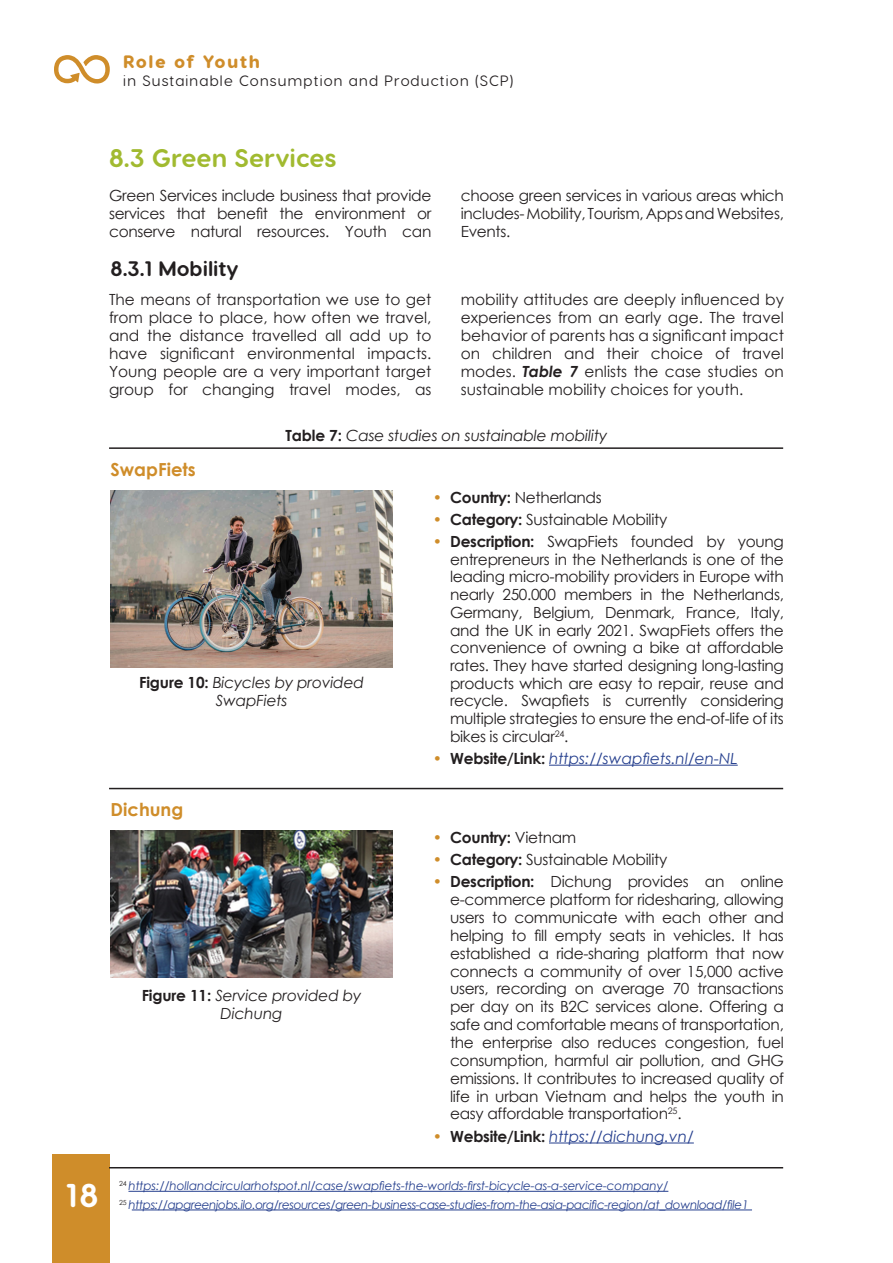
<style>
.page{position:relative;width:893px;height:1263px;background:#fff}
.page>*{position:absolute;margin:0;border:0;box-sizing:border-box;transform-origin:0 0}
.t1{font:700 33px "Visby Round CF";color:#fff}
.Paragraph_Style_1{font:700 25.5px "Visby Round CF";color:#a1ba30}
.Paragraph_Style_1-2{font:700 21px "Visby Round CF";color:#231f20}
.Paragraph_Style_1-3{font:700 18px "Century Gothic";color:#cf8d2a}
.t2{font:800 18px "Visby Round CF";letter-spacing:.08em;color:#cf8d2a}
.Paragraph_Style_1-4{font:15.3px/18px "Century Gothic";letter-spacing:-.02em;color:#231f20;text-align:justify}
.t3{font:italic 15.3px/18.5px "Century Gothic";letter-spacing:-.01em;color:#231f20;text-align:center}
.t4{font:italic 15.3px "Century Gothic";color:#253f8e}
.t5{font:700 15.3px "Century Gothic";letter-spacing:-.02em;color:#231f20}
.t6{font:15px "Visby Round CF";letter-spacing:.08em;color:#231f20}
.Paragraph_Style_1-5{font:italic 12px "Century Gothic";letter-spacing:-.03em;color:#253f8e}
.Paragraph_Style_1-6{font:italic 12px "Century Gothic";letter-spacing:-.01em;color:#253f8e}
.s1{font-weight:700;font-style:italic}
.s2{font-weight:700;font-style:normal}
.s3{color:#cf8d2a}
.s4{font-weight:700}
.s5{font-style:normal;color:#cf8d2a}
.s6{font-weight:700;font-style:normal;color:#231f20}
.s7{font-weight:400;color:#cf8d2a}
.s8{font-weight:400}
</style>
<div class="page">
<div style="left:53px;top:1154px;width:57px;height:109px;background:#cf8d2a"></div>
<svg style="left:54px;top:55px;width:56px;height:29px"></svg>
<img style="left:111px;top:491px;width:282px;height:176px">
<img style="left:111px;top:831px;width:282px;height:146px">
<hr style="left:549px;top:765px;width:189px;height:1px;background:#253f8e">
<hr style="left:549px;top:1142px;width:145px;height:1px;background:#253f8e">
<hr style="left:128px;top:1191px;width:540px;height:1px;background:#253f8e">
<hr style="left:132px;top:1209px;width:620px;height:1px;background:#253f8e">
<hr style="left:109px;top:1167px;width:674px;height:1px;background:#231f20">
<hr style="left:109px;top:788px;width:674px;height:1px;background:#231f20">
<hr style="left:109px;top:447px;width:674px;height:2px;background:#231f20">
<p class="t2" style="left:123px;top:50px;width:138px">Role of Youth</p>
<p class="t6" style="left:123px;top:72px;width:392px">in Sustainable Consumption and Production (SCP)</p>
<p class="Paragraph_Style_1" style="left:109px;top:142px;width:229px">8.3 Green Services</p>
<p class="Paragraph_Style_1-4" style="left:109px;top:186px;width:324px">Green Services include business that provide services that benefit the environment or conserve natural resources. Youth can</p>
<p class="Paragraph_Style_1-4" style="left:461px;top:186px;width:325px">choose green services in various areas which includes- Mobility, Tourism, Apps and Websites, Events.</p>
<p class="Paragraph_Style_1-2" style="left:111px;top:255px;width:130px">8.3.1 Mobility</p>
<p class="Paragraph_Style_1-4" style="left:109px;top:290px;width:324px">The means of transportation we use to get from place to place, how often we travel, and the distance travelled all add up to have significant environmental impacts.<br>Young people are a very important target group for changing travel modes, as</p>
<p class="Paragraph_Style_1-4" style="left:461px;top:290px;width:325px">mobility attitudes are deeply influenced by experiences from an early age. The travel behavior of parents has a significant impact on children and their choice of travel modes. <span class="s1">Table 7</span> enlists the case studies on sustainable mobility choices for youth.</p>
<p class="Paragraph_Style_1-3" style="left:111px;top:456px;width:87px">SwapFiets</p>
<p class="t3" style="left:286px;top:426px;width:323px"><span class="s2">Table 7:</span> Case studies on sustainable mobility</p>
<p class="t3" style="left:139px;top:673px;width:226px"><span class="s2">Figure 10:</span> Bicycles by provided<br>SwapFiets</p>
<p class="Paragraph_Style_1-3" style="left:111px;top:796px;width:74px">Dichung</p>
<p class="t3" style="left:142px;top:986px;width:221px"><span class="s2">Figure 11:</span> Service provided by<br>Dichung</p>
<p class="Paragraph_Style_1-4" style="left:433px;top:488px;width:170px"><span class="s3">•</span> <span class="s4">Country:</span> Netherlands</p>
<p class="Paragraph_Style_1-4" style="left:433px;top:510px;width:236px"><span class="s3">•</span> <span class="s4">Category:</span> Sustainable Mobility</p>
<p class="Paragraph_Style_1-4" style="left:450px;top:532px;width:335px;text-indent:-17px"><span class="s3">•</span> <span class="s4">Description:</span> SwapFiets founded by young entrepreneurs in the Netherlands is one of the leading micro-mobility providers in Europe with nearly 250.000 members in the Netherlands, Germany, Belgium, Denmark, France, Italy, and the UK in early 2021. SwapFiets offers the convenience of owning a bike at affordable rates. They have started designing long-lasting products which are easy to repair, reuse and recycle. Swapfiets is currently considering multiple strategies to ensure the end-of-life of its bikes is circular<sup>24</sup>.</p>
<p class="t4" style="left:433px;top:747px;width:306px"><span class="s5">•</span> <span class="s6">Website/Link:</span> https://swapfiets.nl/en-NL</p>
<p class="t5" style="left:433px;top:826px;width:145px"><span class="s7">•</span> Country: <span class="s8">Vietnam</span></p>
<p class="Paragraph_Style_1-4" style="left:433px;top:850px;width:236px"><span class="s3">•</span> <span class="s4">Category:</span> Sustainable Mobility</p>
<p class="Paragraph_Style_1-4" style="left:450px;top:873px;width:335px;text-indent:-17px"><span class="s3">•</span> <span class="s4">Description:</span> Dichung provides an online e-commerce platform for ridesharing, allowing users to communicate with each other and helping to fill empty seats in vehicles. It has established a ride-sharing platform that now connects a community of over 15,000 active users, recording on average 70 transactions per day on its B2C services alone. Offering a safe and comfortable means of transportation, the enterprise also reduces congestion, fuel consumption, harmful air pollution, and GHG emissions. It contributes to increased quality of life in urban Vietnam and helps the youth in easy affordable transportation<sup>25</sup>.</p>
<p class="t4" style="left:433px;top:1125px;width:262px"><span class="s5">•</span> <span class="s6">Website/Link:</span> https://dichung.vn/</p>
<h1 class="t1" style="left:65px;top:1175px;width:35px">18</h1>
<p class="Paragraph_Style_1-6" style="left:119px;top:1177px;width:551px"><sup>24</sup> https://hollandcircularhotspot.nl/case/swapfiets-the-worlds-first-bicycle-as-a-service-company/</p>
<p class="Paragraph_Style_1-5" style="left:119px;top:1196px;width:631px"><sup>25</sup> https://apgreenjobs.ilo.org/resources/green-business-case-studies-from-the-asia-pacific-region/at_download/file1</p>
</div>
